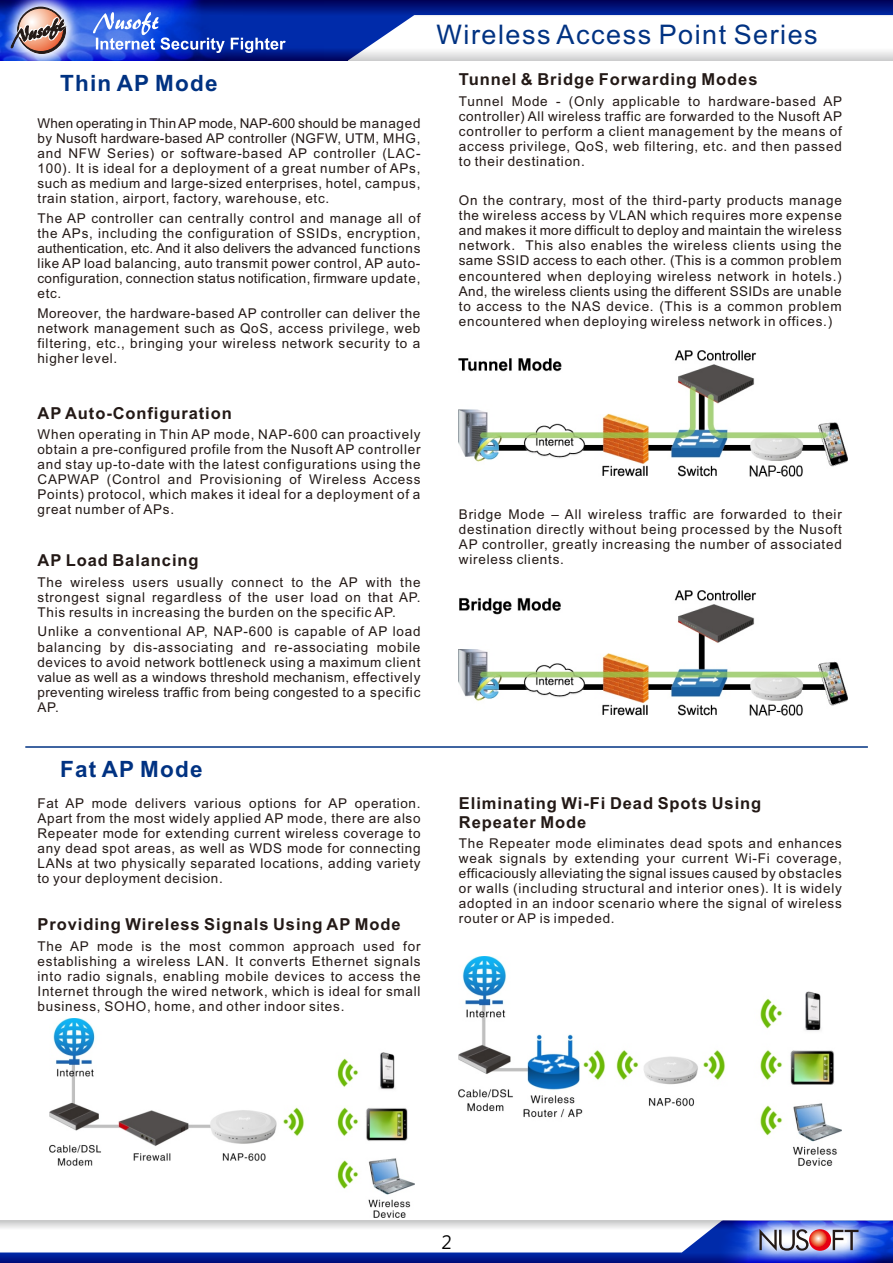
<style>
.page{position:relative;width:893px;height:1263px;background:#fff}
.page>*{position:absolute;margin:0;border:0;box-sizing:border-box;transform-origin:0 0}
.t1{font:27px "Arial";letter-spacing:.055em;color:#003282}
.t2{font:700 22.5px "Arial";letter-spacing:.055em;color:#003282}
.t3{font:18px "Microsoft Jheng Hei";color:#000}
.t4{font:700 16.5px/18.5px "Arial";letter-spacing:.055em;color:#231916}
.t5{font:13.5px/15.1px "Arial";letter-spacing:.055em;color:#231916;text-align:justify}
</style>
<div class="page">
<img style="left:0;top:0;width:93px;height:61px">
<svg style="left:18px;top:7px;width:48px;height:47px"></svg>
<svg style="left:18px;top:8px;width:45px;height:44px"></svg>
<div style="left:18px;top:8px;width:46px;height:44px;border:1px solid #231916;border-radius:50%"></div>
<svg style="left:11px;top:17px;width:55px;height:31px"></svg>
<img style="left:751px;top:1221px;width:142px;height:42px">
<svg style="left:759px;top:1229px;width:99px;height:22px"></svg>
<svg style="left:0;top:1221px;width:751px;height:42px"></svg>
<svg style="left:93px;top:0;width:800px;height:61px"></svg>
<hr style="left:25px;top:746px;width:843px;height:2px;background:#003282">
<img style="left:459px;top:350px;width:388px;height:127px">
<img style="left:459px;top:590px;width:388px;height:126px">
<img style="left:49px;top:1019px;width:365px;height:198px">
<img style="left:459px;top:956px;width:383px;height:209px">
<h2 class="t2" style="left:60px;top:75px;width:159px">Thin AP Mode</h2>
<p class="t5" style="left:38px;top:117px;width:384px">When operating in ThinAP mode, NAP-600 should be managed by Nusoft hardware-based AP controller (NGFW, UTM, MHG, and NFW Series) or software-based AP controller (LAC-100). It is ideal for a deployment of a great number of APs, such as medium and large-sized enterprises, hotel, campus, train station, airport, factory, warehouse, etc.</p>
<p class="t5" style="left:37px;top:212px;width:384px">The AP controller can centrally control and manage all of the APs, including the configuration of SSIDs, encryption, authentication, etc. And it also delivers the advanced functions like AP load balancing, auto transmit power control, AP auto&shy;configuration, connection status notification, firmware update, etc.</p>
<p class="t5" style="left:37px;top:307px;width:384px">Moreover, the hardware-based AP controller can deliver the network management such as QoS, access privilege, web filtering, etc., bringing your wireless network security to a higher level.</p>
<h1 class="t1" style="left:437px;top:24px;width:383px">Wireless Access Point Series</h1>
<p class="t4" style="left:459px;top:72px;width:300px">Tunnel &amp; Bridge Forwarding Modes</p>
<p class="t5" style="left:459px;top:95px;width:385px">Tunnel Mode - (Only applicable to hardware-based AP controller) All wireless traffic are forwarded to the Nusoft AP controller to perform a client management by the means of access privilege, QoS, web filtering, etc. and then passed to their destination.</p>
<p class="t5" style="left:459px;top:194px;width:384px">On the contrary, most of the third-party products manage the wireless access by VLAN which requires more expense and makes it more difficult to deploy and maintain the wireless network. This also enables the wireless clients using the same SSID access to each other. (This is a common problem encountered when deploying wireless network in hotels.)<br>And, the wireless clients using the different SSIDs are unable to access to the NAS device. (This is a common problem encountered when deploying wireless network in offices.)</p>
<p class="t4" style="left:38px;top:405px;width:196px">AP Auto-Configuration</p>
<p class="t5" style="left:38px;top:428px;width:384px">When operating in Thin AP mode, NAP-600 can proactively obtain a pre-configured profile from the Nusoft AP controller and stay up-to-date with the latest configurations using the CAPWAP (Control and Provisioning of Wireless Access Points) protocol, which makes it ideal for a deployment of a great number of APs.</p>
<p class="t4" style="left:38px;top:553px;width:163px">AP Load Balancing</p>
<p class="t5" style="left:38px;top:576px;width:384px">The wireless users usually connect to the AP with the strongest signal regardless of the user load on that AP.<br>This results in increasing the burden on the specific AP.</p>
<p class="t5" style="left:38px;top:625px;width:384px">Unlike a conventional AP, NAP-600 is capable of AP load balancing by dis-associating and re-associating mobile devices to avoid network bottleneck using a maximum client value as well as a windows threshold mechanism, effectively preventing wireless traffic from being congested to a specific AP.</p>
<p class="t5" style="left:459px;top:508px;width:384px">Bridge Mode – All wireless traffic are forwarded to their destination directly without being processed by the Nusoft AP controller, greatly increasing the number of associated wireless clients.</p>
<h2 class="t2" style="left:60px;top:760px;width:144px">Fat AP Mode</h2>
<p class="t5" style="left:38px;top:796px;width:384px">Fat AP mode delivers various options for AP operation.<br>Apart from the most widely applied AP mode, there are also Repeater mode for extending current wireless coverage to any dead spot areas, as well as WDS mode for connecting LANs at two physically separated locations, adding variety to your deployment decision.</p>
<p class="t4" style="left:38px;top:917px;width:364px">Providing Wireless Signals Using AP Mode</p>
<p class="t5" style="left:38px;top:940px;width:384px">The AP mode is the most common approach used for establishing a wireless LAN. It converts Ethernet signals into radio signals, enabling mobile devices to access the Internet through the wired network, which is ideal for small business, SOHO, home, and other indoor sites.</p>
<p class="t4" style="left:459px;top:796px;width:304px">Eliminating Wi-Fi Dead Spots Using<br>Repeater Mode</p>
<p class="t5" style="left:459px;top:837px;width:384px">The Repeater mode eliminates dead spots and enhances weak signals by extending your current Wi-Fi coverage, efficaciously alleviating the signal issues caused by obstacles or walls (including structural and interior ones). It is widely adopted in an indoor scenario where the signal of wireless router or AP is impeded.</p>
<h3 class="t3" style="left:441px;top:1233px;width:12px">2</h3>
</div>
